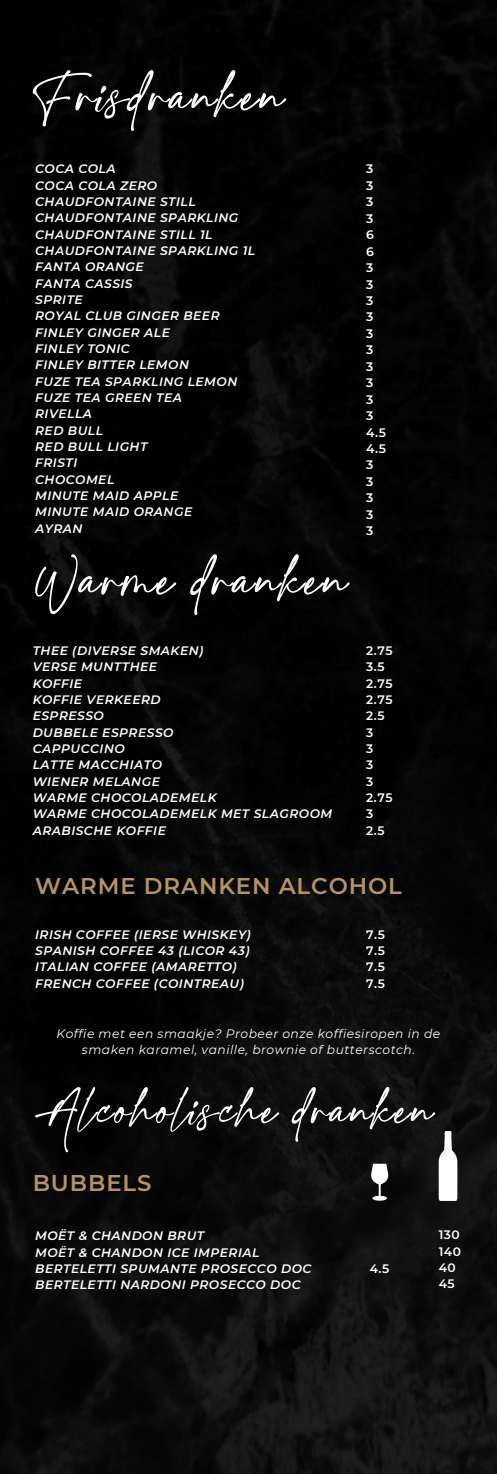
<style>
.page{position:relative;width:497px;height:1474px;background:#fff}
.page>*{position:absolute;margin:0;border:0;box-sizing:border-box;transform-origin:0 0}
.t1{font:70px "Charlotte Southern";letter-spacing:.04em;color:#fff}
.t2{font:63px "Charlotte Southern";letter-spacing:.04em;color:#fff}
.t3{font:600 22.75px "Montserrat";letter-spacing:.04em;color:#b5945d}
.t4{font:italic 600 12.25px/16.3px "Montserrat";letter-spacing:.04em;color:#fff}
.t5{font:italic 12.25px/16.3px "Montserrat";letter-spacing:.04em;color:#fff;text-align:center}
.t6{font:600 12.25px/16.4px "Montserrat";letter-spacing:.04em;color:#fff}
</style>
<div class="page">
<img style="left:0;top:0;width:496px;height:1474px">
<svg style="left:369px;top:1164px;width:20px;height:36px"></svg>
<svg style="left:438px;top:1131px;width:18px;height:70px"></svg>
<h1 class="t1" style="left:33px;top:61px;width:250px">Frisdranken</h1>
<p class="t4" style="left:35px;top:160px;width:221px">COCA COLA<br>COCA COLA ZERO<br>CHAUDFONTAINE STILL<br>CHAUDFONTAINE SPARKLING<br>CHAUDFONTAINE STILL 1L<br>CHAUDFONTAINE SPARKLING 1L<br>FANTA ORANGE<br>FANTA CASSIS<br>SPRITE<br>ROYAL CLUB GINGER BEER<br>FINLEY GINGER ALE<br>FINLEY TONIC<br>FINLEY BITTER LEMON<br>FUZE TEA SPARKLING LEMON<br>FUZE TEA GREEN TEA<br>RIVELLA<br>RED BULL<br>RED BULL LIGHT<br>FRISTI<br>CHOCOMEL<br>MINUTE MAID APPLE<br>MINUTE MAID ORANGE<br>AYRAN</p>
<h1 class="t1" style="left:35px;top:545px;width:310px">Warme dranken</h1>
<p class="t4" style="left:33px;top:642px;width:301px">THEE (DIVERSE SMAKEN)<br>VERSE MUNTTHEE<br>KOFFIE<br>KOFFIE VERKEERD<br>ESPRESSO<br>DUBBELE ESPRESSO<br>CAPPUCCINO<br>LATTE MACCHIATO<br>WIENER MELANGE<br>WARME CHOCOLADEMELK<br>WARME CHOCOLADEMELK MET SLAGROOM<br>ARABISCHE KOFFIE</p>
<p class="t6" style="left:366px;top:160px;width:21px">3<br>3<br>3<br>3<br>6<br>6<br>3<br>3<br>3<br>3<br>3<br>3<br>3<br>3<br>3<br>3<br>4.5<br>4.5<br>3<br>3<br>3<br>3<br>3</p>
<p class="t6" style="left:366px;top:642px;width:28px">2.75<br>3.5<br>2.75<br>2.75<br>2.5<br>3<br>3<br>3<br>3<br>2.75<br>3<br>2.5</p>
<h3 class="t3" style="left:35px;top:870px;width:368px">WARME DRANKEN ALCOHOL</h3>
<p class="t4" style="left:35px;top:926px;width:217px">IRISH COFFEE (IERSE WHISKEY)<br>SPANISH COFFEE 43 (LICOR 43)<br>ITALIAN COFFEE (AMARETTO)<br>FRENCH COFFEE (COINTREAU)</p>
<p class="t6" style="left:366px;top:926px;width:20px;text-align:justify">7.5<br>7.5<br>7.5<br>7.5</p>
<p class="t5" style="left:56px;top:1025px;width:385px">Koffie met een smaakje? Probeer onze koffiesiropen in de smaken karamel, vanille, brownie of butterscotch.</p>
<h2 class="t2" style="left:35px;top:1078px;width:396px">Alcoholische dranken</h2>
<h3 class="t3" style="left:33px;top:1166px;width:120px">BUBBELS</h3>
<p class="t4" style="left:35px;top:1227px;width:277px">MOËT &amp; CHANDON BRUT<br>MOËT &amp; CHANDON ICE IMPERIAL<br>BERTELETTI SPUMANTE PROSECCO DOC<br>BERTELETTI NARDONI PROSECCO DOC</p>
<p class="t6" style="left:438px;top:1226px;width:24px">130<br>140<br>40<br>45</p>
<p class="t6" style="left:369px;top:1260px;width:21px">4.5</p>
</div>
